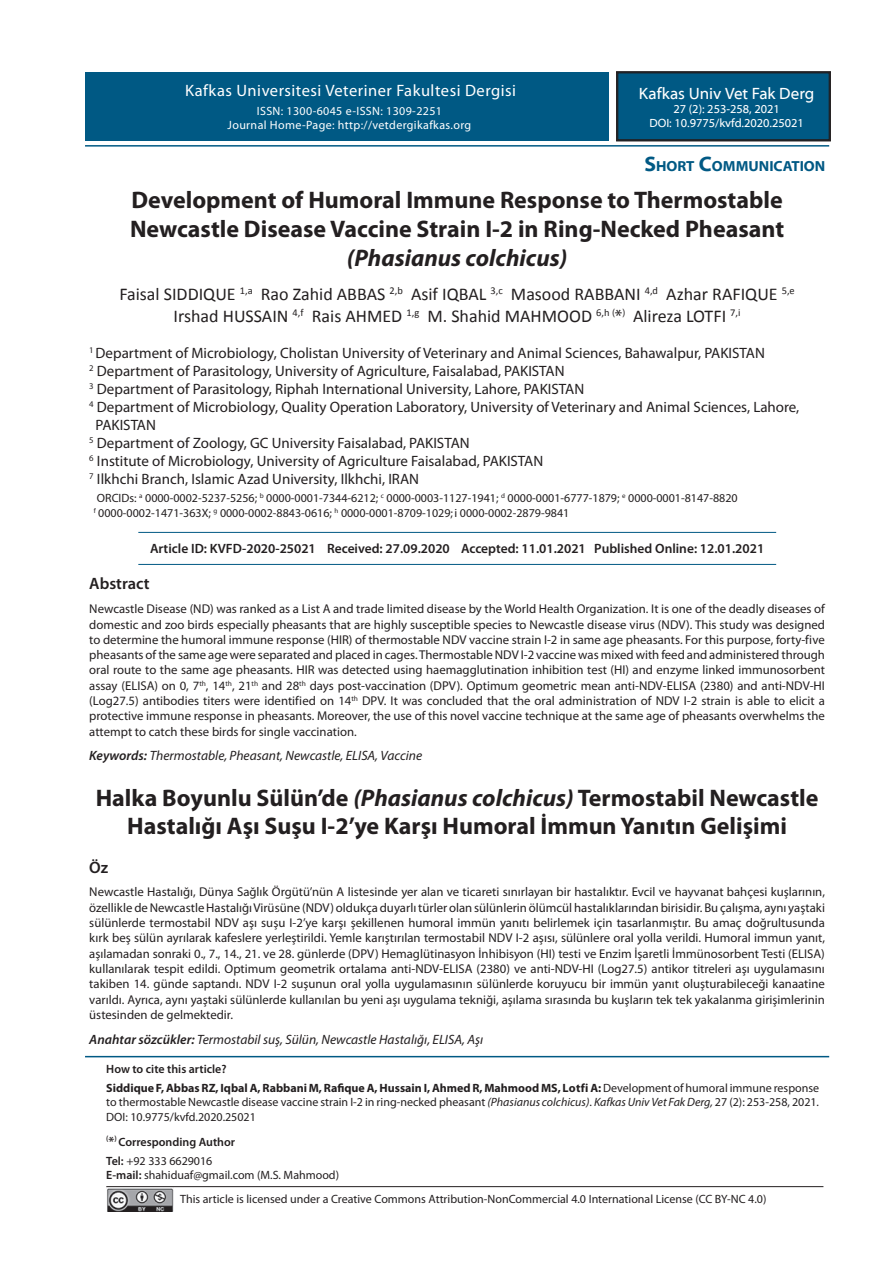
<style>
.page{position:relative;width:893px;height:1263px;background:#fff}
.page>*{position:absolute;margin:0;border:0;box-sizing:border-box;transform-origin:0 0}
.t1{font:700 24px/28.8px "Myriad Pro";color:#231f20}
.t2{font:italic 700 24px "Myriad Pro";color:#231f20}
.t3{font:18px/21.6px "Calibri";color:#231f20;text-align:center}
.t4{font:16.5px "Myriad Pro";letter-spacing:.03em;color:#fff}
.t5{font:16.5px "Myriad Web Pro";color:#fff}
.t6{font:600 16.5px "Myriad Pro";color:#231f20}
.t7{font:15px "Myriad Pro";color:#231f20}
.t8{font:700 14.7px "Myriad Web Pro";color:#005984}
.t9{font:italic 13.5px "Myriad Pro";color:#231f20}
.t10{font:600 13.5px "Myriad Pro";color:#231f20}
.t11{font:12.75px/15.3px "Myriad Pro";color:#231f20;text-align:justify}
.t12{font:12px/14.4px "Myriad Pro";color:#231f20}
.t13{font:700 12px/18.6px "Myriad Pro";color:#231f20}
.t14{font:12px/14.2px "Myriad Pro";letter-spacing:.03em;color:#fff;text-align:center}
.t15{font:12px/14.4px "Myriad Web Pro";color:#fff;text-align:center}
.t16{font:600 12px/18.6px "Myriad Pro";color:#231f20}
.s1{font-size:21px}
.s2{font-family:"Myriad Pro"}
.s3{font-weight:600}
.s4{font-style:italic}
.s5{font-weight:400}
.s6{font-size:13.5px}
</style>
<div class="page">
<hr style="left:85px;top:1056px;width:744px;height:1px;background:#005984">
<hr style="left:85px;top:145px;width:744px;height:2px;background:#005984">
<hr style="left:138px;top:532px;width:638px;height:1px;background:#005984">
<hr style="left:138px;top:564px;width:638px;height:1px;background:#005984">
<div style="left:616px;top:71px;width:215px;height:70px;background:#005984"></div>
<div style="left:617px;top:72px;width:213px;height:69px;border:1px solid #231f20"></div>
<div style="left:618px;top:73px;width:211px;height:67px;border:1px solid #231f20"></div>
<div style="left:86px;top:72px;width:523px;height:68px;background:#005984"></div>
<img style="left:107px;top:1188px;width:67px;height:23px">
<hr style="left:106px;top:1186px;width:717px;height:1px;background:#231f20">
<p class="t4" style="left:185px;top:80px;width:332px">Kafkas Universitesi Veteriner Fakultesi Dergisi</p>
<p class="t14" style="left:228px;top:103px;width:245px">ISSN: 1300-6045 e-ISSN: 1309-2251<br>Journal Home-Page: http://vetdergikafkas.org</p>
<p class="t5" style="left:639px;top:84px;width:177px">Kafkas Univ Vet Fak Derg</p>
<p class="t15" style="left:649px;top:102px;width:156px">27 (2): 253-258, 2021<br>DOI: 10.9775/kvfd.2020.25021</p>
<p class="t8" style="left:644px;top:158px;width:182px"><span class="s1">S</span>HORT <span class="s1">C</span>OMMUNICATION</p>
<h1 class="t1" style="left:130px;top:186px;width:656px">Development of Humoral Immune Response to Thermostable<br>Newcastle Disease Vaccine Strain I-2 in Ring-Necked Pheasant</h1>
<h1 class="t2" style="left:347px;top:242px;width:222px">(Phasianus colchicus)</h1>
<h2 class="t3" style="left:119px;top:282px;width:677px">Faisal SIDDIQUE <sup>1,a</sup> Rao Zahid ABBAS <sup>2,b</sup> Asif IQBAL <sup>3,c</sup> Masood RABBANI <sup>4,d</sup> Azhar RAFIQUE <sup>5,e<br></sup>Irshad HUSSAIN <sup>4,f</sup> Rais AHMED <sup>1,g</sup> M. Shahid MAHMOOD <sup>6,h</sup> <sup>(</sup><span class="s2">*</span><sup>)</sup> Alireza LOTFI <sup>7,i</sup></h2>
<p class="t7" style="left:89px;top:343px;width:677px"><sup>1</sup> Department of Microbiology, Cholistan University of Veterinary and Animal Sciences, Bahawalpur, PAKISTAN</p>
<p class="t7" style="left:89px;top:361px;width:477px"><sup>2</sup> Department of Parasitology, University of Agriculture, Faisalabad, PAKISTAN</p>
<p class="t7" style="left:89px;top:379px;width:496px"><sup>3</sup> Department of Parasitology, Riphah International University, Lahore, PAKISTAN</p>
<p class="t7" style="left:89px;top:397px;width:712px"><sup>4</sup> Department of Microbiology, Quality Operation Laboratory, University of Veterinary and Animal Sciences, Lahore,</p>
<p class="t7" style="left:96px;top:415px;width:62px">PAKISTAN</p>
<p class="t7" style="left:89px;top:433px;width:382px"><sup>5</sup> Department of Zoology, GC University Faisalabad, PAKISTAN</p>
<p class="t7" style="left:89px;top:451px;width:456px"><sup>6</sup> Institute of Microbiology, University of Agriculture Faisalabad, PAKISTAN</p>
<p class="t7" style="left:89px;top:469px;width:331px"><sup>7</sup> Ilkhchi Branch, Islamic Azad University, Ilkhchi, IRAN</p>
<p class="t12" style="left:94px;top:491px;width:645px">ORCIDs: <sup>a</sup> 0000-0002-5237-5256; <sup>b</sup> 0000-0001-7344-6212; <sup>c</sup> 0000-0003-1127-1941; <sup>d</sup> 0000-0001-6777-1879; <sup>e</sup> 0000-0001-8147-8820 <sup>f</sup> 0000-0002-1471-363X; <sup>g</sup> 0000-0002-8843-0616; <sup>h</sup> 0000-0001-8709-1029; i 0000-0002-2879-9841</p>
<p class="t10" style="left:150px;top:540px;width:616px">Article ID: KVFD-2020-25021 Received: 27.09.2020 Accepted: 11.01.2021 Published Online: 12.01.2021</p>
<p class="t6" style="left:89px;top:573px;width:62px">Abstract</p>
<p class="t11" style="left:89px;top:601px;width:737px">Newcastle Disease (ND) was ranked as a List A and trade limited disease by the World Health Organization. It is one of the deadly diseases of domestic and zoo birds especially pheasants that are highly susceptible species to Newcastle disease virus (NDV). This study was designed to determine the humoral immune response (HIR) of thermostable NDV vaccine strain I-2 in same age pheasants. For this purpose, forty-five pheasants of the same age were separated and placed in cages. Thermostable NDV I-2 vaccine was mixed with feed and administered through oral route to the same age pheasants. HIR was detected using haemagglutination inhibition test (HI) and enzyme linked immunosorbent assay (ELISA) on 0, 7<sup>th</sup>, 14<sup>th</sup>, 21<sup>th</sup> and 28<sup>th</sup> days post-vaccination (DPV). Optimum geometric mean anti-NDV-ELISA (2380) and anti-NDV-HI (Log27.5) antibodies titers were identified on 14<sup>th</sup> DPV. It was concluded that the oral administration of NDV I-2 strain is able to elicit a protective immune response in pheasants. Moreover, the use of this novel vaccine technique at the same age of pheasants overwhelms the attempt to catch these birds for single vaccination.</p>
<p class="t9" style="left:89px;top:747px;width:334px"><span class="s3">Keywords:</span> Thermostable, Pheasant, Newcastle, ELISA, Vaccine</p>
<h1 class="t1" style="left:96px;top:783px;width:724px;text-align:center">Halka Boyunlu Sülün’de <span class="s4">(Phasianus colchicus)</span> Termostabil Newcastle<br>Hastalığı Aşı Suşu I-2’ye Karşı Humoral İmmun Yanıtın Gelişimi</h1>
<p class="t6" style="left:89px;top:856px;width:20px">Öz</p>
<p class="t11" style="left:89px;top:884px;width:737px">Newcastle Hastalığı, Dünya Sağlık Örgütü’nün A listesinde yer alan ve ticareti sınırlayan bir hastalıktır. Evcil ve hayvanat bahçesi kuşlarının, özellikle de Newcastle Hastalığı Virüsüne (NDV) oldukça duyarlı türler olan sülünlerin ölümcül hastalıklarından birisidir. Bu çalışma, aynı yaştaki sülünlerde termostabil NDV aşı suşu I-2’ye karşı şekillenen humoral immün yanıtı belirlemek için tasarlanmıştır. Bu amaç doğrultusunda kırk beş sülün ayrılarak kafeslere yerleştirildi. Yemle karıştırılan termostabil NDV I-2 aşısı, sülünlere oral yolla verildi. Humoral immun yanıt, aşılamadan sonraki 0., 7., 14., 21. ve 28. günlerde (DPV) Hemaglütinasyon İnhibisyon (HI) testi ve Enzim İşaretli İmmünosorbent Testi (ELISA) kullanılarak tespit edildi. Optimum geometrik ortalama anti-NDV-ELISA (2380) ve anti-NDV-HI (Log27.5) antikor titreleri aşı uygulamasını takiben 14. günde saptandı. NDV I-2 suşunun oral yolla uygulamasının sülünlerde koruyucu bir immün yanıt oluşturabileceği kanaatine varıldı. Ayrıca, aynı yaştaki sülünlerde kullanılan bu yeni aşı uygulama tekniği, aşılama sırasında bu kuşların tek tek yakalanma girişimlerinin üstesinden de gelmektedir.</p>
<p class="t9" style="left:89px;top:1031px;width:395px"><span class="s3">Anahtar sözcükler:</span> Termostabil suş, Sülün, Newcastle Hastalığı, ELISA, Aşı</p>
<p class="t13" style="left:106px;top:1060px;width:714px"><span class="s3">How to cite this article?<br></span>Siddique F, Abbas RZ, Iqbal A, Rabbani M, Rafique A, Hussain I, Ahmed R, Mahmood MS, Lotfi A: <span class="s5">Development of humoral immune response</span></p>
<p class="t12" style="left:106px;top:1095px;width:714px">to thermostable Newcastle disease vaccine strain I-2 in ring-necked pheasant <span class="s4">(Phasianus colchicus)</span>. <span class="s4">Kafkas Univ Vet Fak Derg,</span> 27 (2): 253-258, 2021<span class="s4">.<br></span>DOI: 10.9775/kvfd.2020.25021</p>
<p class="t16" style="left:106px;top:1132px;width:130px"><sup>(</sup><span class="s6">*</span><sup>)</sup> Corresponding Author<br>Tel: <span class="s5">+92 333 6629016</span></p>
<p class="t12" style="left:106px;top:1167px;width:234px"><span class="s3">E-mail:</span> shahiduaf@gmail.com (M.S. Mahmood)</p>
<p class="t12" style="left:180px;top:1191px;width:588px">This article is licensed under a Creative Commons Attribution-NonCommercial 4.0 International License (CC BY-NC 4.0)</p>
</div>
